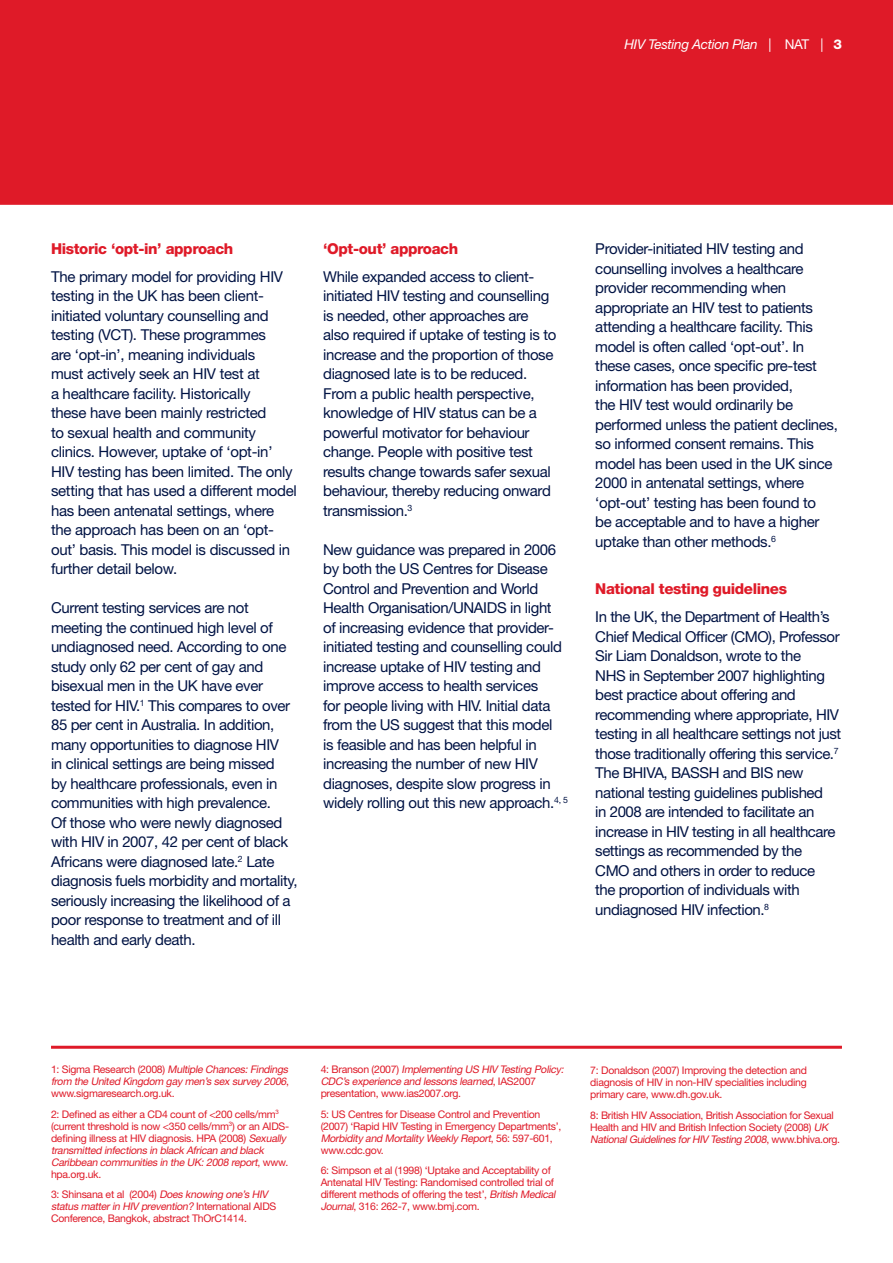
<style>
.page{position:relative;width:893px;height:1263px;background:#fff}
.page>*{position:absolute;margin:0;border:0;box-sizing:border-box;transform-origin:0 0}
.t1{font:15px/19.5px "Helvetica Neue";letter-spacing:-.025em;color:#001344}
.t2{font:800 15px "Helvetica Neue";letter-spacing:-.025em;color:#df1a28}
.t3{font:italic 13.5px "Helvetica Neue";letter-spacing:-.025em;color:#fff}
.t4{font:10.5px/12px "Helvetica Neue";letter-spacing:-.025em;color:#df1a28}
.t5{font:italic 10.5px/12px "Helvetica Neue";color:#df1a28}
.s1{font-style:normal}
.s2{font-weight:800;font-style:normal}
.s3{font-style:italic}
</style>
<div class="page">
<div style="left:0;top:0;width:893px;height:204px;background:#df1a28"></div>
<hr style="left:51px;top:1046px;width:791px;height:3px;background:#df1a28">
<p class="t3" style="left:624px;top:36px;width:219px">HIV Testing Action Plan <span class="s1">| NAT |</span> <span class="s2">3</span></p>
<p class="t2" style="left:51px;top:240px;width:184px">Historic ‘opt-in’ approach</p>
<p class="t1" style="left:51px;top:267px;width:247px">The primary model for providing HIV testing in the UK has been client&shy;initiated voluntary counselling and testing (VCT). These programmes<br>are ‘opt-in’, meaning individuals<br>must actively seek an HIV test at<br>a healthcare facility. Historically<br>these have been mainly restricted<br>to sexual health and community clinics. However, uptake of ‘opt-in’ HIV testing has been limited. The only setting that has used a different model has been antenatal settings, where the approach has been on an ‘opt&shy;out’ basis. This model is discussed in further detail below.</p>
<p class="t1" style="left:51px;top:598px;width:248px">Current testing services are not meeting the continued high level of undiagnosed need. According to one study only 62 per cent of gay and bisexual men in the UK have ever tested for HIV.<sup>1</sup> This compares to over 85 per cent in Australia. In addition, many opportunities to diagnose HIV<br>in clinical settings are being missed<br>by healthcare professionals, even in communities with high prevalence.<br>Of those who were newly diagnosed with HIV in 2007, 42 per cent of black Africans were diagnosed late.<sup>2</sup> Late diagnosis fuels morbidity and mortality, seriously increasing the likelihood of a poor response to treatment and of ill health and early death.</p>
<p class="t2" style="left:323px;top:240px;width:137px">‘Opt-out’ approach</p>
<p class="t1" style="left:323px;top:267px;width:235px">While expanded access to client&shy;initiated HIV testing and counselling is needed, other approaches are also required if uptake of testing is to increase and the proportion of those diagnosed late is to be reduced.<br>From a public health perspective, knowledge of HIV status can be a powerful motivator for behaviour change. People with positive test results change towards safer sexual behaviour, thereby reducing onward transmission.<sup>3</sup></p>
<p class="t1" style="left:323px;top:540px;width:246px">New guidance was prepared in 2006 by both the US Centres for Disease Control and Prevention and World Health Organisation/UNAIDS in light of increasing evidence that provider&shy;initiated testing and counselling could increase uptake of HIV testing and improve access to health services<br>for people living with HIV. Initial data from the US suggest that this model<br>is feasible and has been helpful in increasing the number of new HIV diagnoses, despite slow progress in widely rolling out this new approach.<sup>4,</sup> <sup>5</sup></p>
<p class="t1" style="left:595px;top:239px;width:244px">Provider-initiated HIV testing and counselling involves a healthcare provider recommending when appropriate an HIV test to patients attending a healthcare facility. This model is often called ‘opt-out’. In these cases, once specific pre-test information has been provided,<br>the HIV test would ordinarily be performed unless the patient declines, so informed consent remains. This model has been used in the UK since 2000 in antenatal settings, where ‘opt-out’ testing has been found to<br>be acceptable and to have a higher uptake than other methods.<sup>6</sup></p>
<p class="t2" style="left:595px;top:580px;width:193px">National testing guidelines</p>
<p class="t1" style="left:595px;top:607px;width:247px">In the UK, the Department of Health’s Chief Medical Officer (CMO), Professor Sir Liam Donaldson, wrote to the<br>NHS in September 2007 highlighting best practice about offering and recommending where appropriate, HIV testing in all healthcare settings not just those traditionally offering this service.<sup>7<br></sup>The BHIVA, BASSH and BIS new national testing guidelines published<br>in 2008 are intended to facilitate an increase in HIV testing in all healthcare settings as recommended by the<br>CMO and others in order to reduce<br>the proportion of individuals with undiagnosed HIV infection.<sup>8</sup></p>
<p class="t5" style="left:51px;top:1063px;width:241px"><span class="s1">1 : S i g m a R e s e a rc h (2 0 0 8)</span> Multiple Chances:Findings from the United Kingdom gay men’s sex survey 2006<span class="s1">, www.sigmaresearch.org.uk.</span></p>
<p class="t4" style="left:51px;top:1108px;width:240px">2: Defined as either a CD4 count of &lt;200 cells/mm<sup>3 </sup>(current threshold is now &lt;350 cells/mm<sup>3</sup>) or an AIDS&shy;defining illness at HIV diagnosis. HPA (2008) <span class="s3">Sexually transmitted infections in black African and black Caribbean communities in the UK:2008 report</span>, w w w. hpa.org.uk.</p>
<p class="t4" style="left:51px;top:1188px;width:227px">3: Shinsana et al (2004) <span class="s3">Does knowing one’s HIV status matterin HIV prevention?</span> I n t e r n at i o n a l A I D S<br>Conference, Bangkok, abstract ThOrC1414.</p>
<p class="t5" style="left:321px;top:1063px;width:247px"><span class="s1">4 : B r a n s o n (2 0 0 7 )</span> Implementing US HIV Testing Policy:<br>CDC’s experience and lessons learned<span class="s1">, I A S 2 0 0 7 presentation, www.ias2007.org.</span></p>
<p class="t4" style="left:321px;top:1108px;width:242px">5: US Centres for Disease Control and Prevention (2007) ‘Rapid HIV Testing in Emergency Departments’, <span class="s3">Morbidity and Mortality Weekly Report</span>, 5 6 : 5 9 7 - 6 0 1 , www.cdc.gov.</p>
<p class="t4" style="left:321px;top:1164px;width:239px">6: Simpson et al (1998) ‘Uptake and Acceptability of Antenatal HIV Testing: Randomised controlled trial of different methods of offering the test’, <span class="s3">British Medical Journal</span>, 316: 262-7, www.bmj.com.</p>
<p class="t4" style="left:590px;top:1064px;width:218px;text-align:justify">7: Donaldson (2007) Improving the detection and diagnosis of HIV in non-HIV specialities including primary care, www.dh.gov.uk.</p>
<p class="t4" style="left:590px;top:1109px;width:251px">8: British HIV Association, British Association for Sexual<br>Health and HIV and British Infection Society (2008) <span class="s3">UK<br>NationalGuidelines forHIV Testing 2008</span>, w w w. b h i v a . o rg .</p>
</div>
